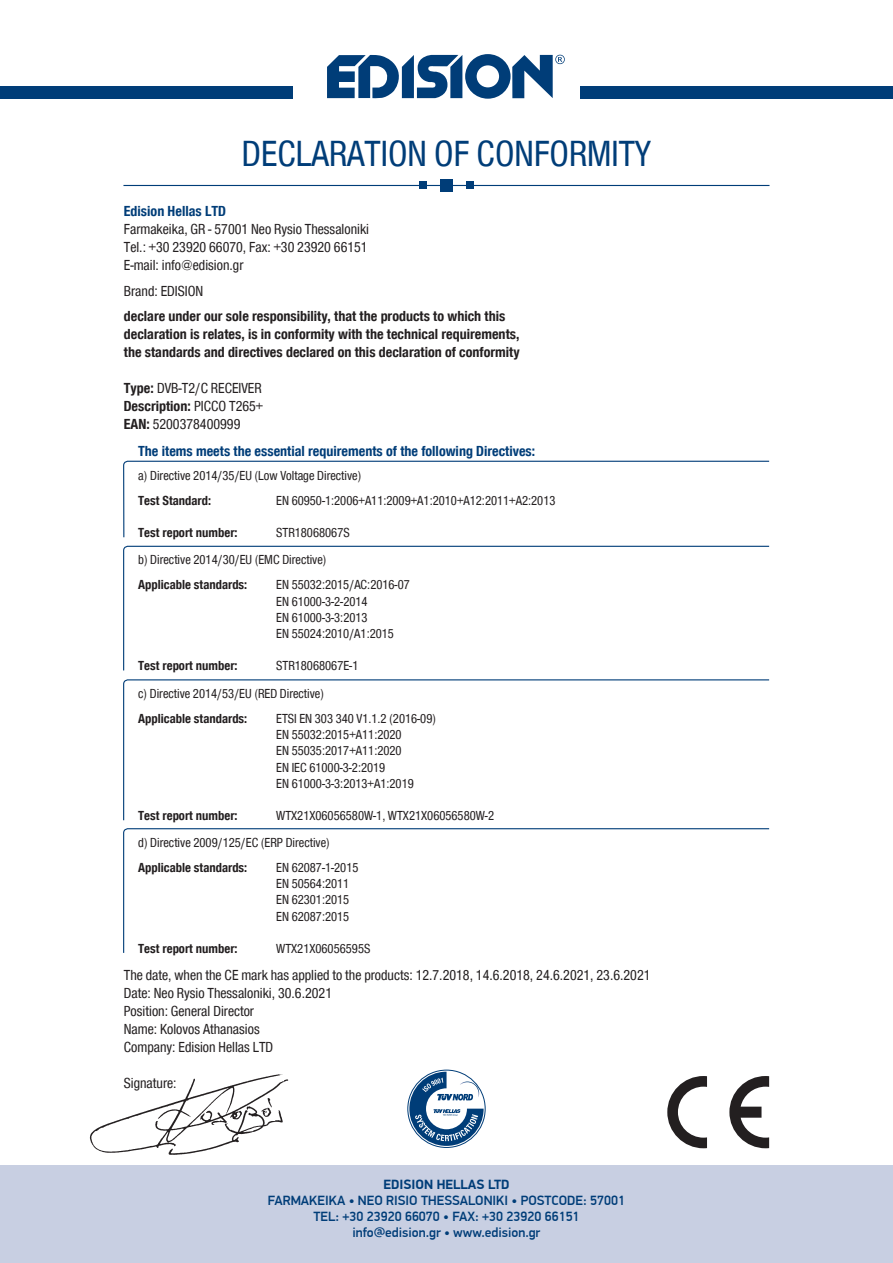
<style>
.page{position:relative;width:893px;height:1263px;background:#fff}
.page>*{position:absolute;margin:0;border:0;box-sizing:border-box;transform-origin:0 0}
.t1{font:37.5px "CF Helvetica Cond";color:#003d78}
.t2{font:15px "CF Helvetica Cond";color:#231f20}
.t3{font:700 15px "CF Helvetica Cond";color:#231f20}
.t4{font:700 15px "CF Helvetica Cond";color:#003d78}
.t5{font:13.5px "CF Helvetica Cond";color:#231f20}
.t6{font:700 13.5px "CF Helvetica Cond";color:#231f20}
.t7{font:500 13.5px "PF Din Display Pro";color:#003d78}
.t8{font:700 13.5px "PF Din Display Pro";color:#003d78}
.s1{font-weight:700}
.s2{font-weight:400}
</style>
<div class="page">
<svg style="left:327px;top:54px;width:238px;height:45px"></svg>
<div style="left:0;top:86px;width:292px;height:13px;background:#003d78"></div>
<div style="left:580px;top:86px;width:313px;height:13px;background:#003d78"></div>
<div style="left:0;top:1166px;width:893px;height:97px;background:#c8cfe2"></div>
<svg style="left:667px;top:1076px;width:40px;height:72px"></svg>
<svg style="left:729px;top:1076px;width:40px;height:72px"></svg>
<img style="left:85px;top:1074px;width:212px;height:92px">
<hr style="left:123px;top:185px;width:646px;height:1px;background:#003d78">
<div style="left:440px;top:179px;width:13px;height:13px;background:#003d78"></div>
<div style="left:419px;top:182px;width:8px;height:7px;background:#003d78"></div>
<div style="left:466px;top:182px;width:8px;height:7px;background:#003d78"></div>
<svg style="left:123px;top:460px;width:647px;height:78px"></svg>
<svg style="left:123px;top:545px;width:647px;height:126px"></svg>
<svg style="left:123px;top:679px;width:647px;height:142px"></svg>
<svg style="left:123px;top:828px;width:647px;height:125px"></svg>
<svg style="left:409px;top:1072px;width:75px;height:74px"></svg>
<p class="t1" style="left:242px;top:134px;width:411px">DECLARATION OF CONFORMITY</p>
<p class="t4" style="left:124px;top:203px;width:104px">Edision Hellas LTD</p>
<p class="t2" style="left:124px;top:221px;width:247px">Farmakeika, GR - 57001 Neo Rysio Thessaloniki</p>
<p class="t2" style="left:124px;top:239px;width:245px">Tel.: +30 23920 66070, Fax: +30 23920 66151</p>
<p class="t2" style="left:124px;top:257px;width:121px">E-mail: info@edision.gr</p>
<p class="t2" style="left:124px;top:283px;width:81px">Brand: EDISION</p>
<p class="t3" style="left:124px;top:308px;width:383px">declare under our sole responsibility, that the products to which this</p>
<p class="t3" style="left:124px;top:326px;width:397px">declaration is relates, is in conformity with the technical requirements,</p>
<p class="t3" style="left:124px;top:344px;width:397px">the standards and directives declared on this declaration of conformity</p>
<p class="t2" style="left:124px;top:380px;width:139px"><span class="s1">Type:</span> DVB-T2/C RECEIVER</p>
<p class="t3" style="left:124px;top:398px;width:141px">Description: <span class="s2">PICCO T265+</span></p>
<p class="t2" style="left:124px;top:416px;width:118px"><span class="s1">ΕΑΝ:</span> 5200378400999</p>
<p class="t4" style="left:138px;top:443px;width:399px">The items meets the essential requirements of the following Directives:</p>
<p class="t5" style="left:138px;top:468px;width:225px">a) Directive 2014/35/EU (Low Voltage Directive)</p>
<p class="t6" style="left:138px;top:493px;width:74px">Test Standard:</p>
<p class="t5" style="left:276px;top:493px;width:281px">EN 60950-1:2006+A11:2009+A1:2010+A12:2011+A2:2013</p>
<p class="t6" style="left:138px;top:526px;width:101px">Test report number:</p>
<p class="t5" style="left:276px;top:526px;width:75px">STR18068067S</p>
<p class="t5" style="left:138px;top:553px;width:190px">b) Directive 2014/30/EU (EMC Directive)</p>
<p class="t6" style="left:138px;top:578px;width:111px">Applicable standards:</p>
<p class="t5" style="left:276px;top:578px;width:135px">EN 55032:2015/AC:2016-07</p>
<p class="t5" style="left:276px;top:594px;width:93px">EN 61000-3-2-2014</p>
<p class="t5" style="left:276px;top:610px;width:93px">EN 61000-3-3:2013</p>
<p class="t5" style="left:276px;top:626px;width:119px">EN 55024:2010/A1:2015</p>
<p class="t6" style="left:138px;top:659px;width:101px">Test report number:</p>
<p class="t5" style="left:276px;top:659px;width:84px">STR18068067E-1</p>
<p class="t5" style="left:138px;top:686px;width:187px">c) Directive 2014/53/EU (RED Directive)</p>
<p class="t6" style="left:138px;top:711px;width:111px">Applicable standards:</p>
<p class="t5" style="left:276px;top:711px;width:161px">ETSI EN 303 340 V1.1.2 (2016-09)</p>
<p class="t5" style="left:276px;top:728px;width:127px">EN 55032:2015+A11:2020</p>
<p class="t5" style="left:276px;top:744px;width:127px">EN 55035:2017+A11:2020</p>
<p class="t5" style="left:276px;top:760px;width:111px">EN IEC 61000-3-2:2019</p>
<p class="t5" style="left:276px;top:776px;width:139px">EN 61000-3-3:2013+A1:2019</p>
<p class="t6" style="left:138px;top:808px;width:101px">Test report number:</p>
<p class="t5" style="left:276px;top:809px;width:219px">WTX21X06056580W-1, WTX21X06056580W-2</p>
<p class="t5" style="left:138px;top:835px;width:193px">d) Directive 2009/125/EC (ERP Directive)</p>
<p class="t6" style="left:138px;top:860px;width:111px">Applicable standards:</p>
<p class="t5" style="left:276px;top:860px;width:84px">EN 62087-1-2015</p>
<p class="t5" style="left:276px;top:876px;width:75px">EN 50564:2011</p>
<p class="t5" style="left:276px;top:893px;width:75px">EN 62301:2015</p>
<p class="t5" style="left:276px;top:909px;width:75px">EN 62087:2015</p>
<p class="t6" style="left:138px;top:941px;width:101px">Test report number:</p>
<p class="t5" style="left:276px;top:941px;width:96px">WTX21X06056595S</p>
<p class="t2" style="left:124px;top:967px;width:528px">The date, when the CE mark has applied to the products: 12.7.2018, 14.6.2018, 24.6.2021, 23.6.2021</p>
<p class="t2" style="left:124px;top:985px;width:210px">Date: Neo Rysio Thessaloniki, 30.6.2021</p>
<p class="t2" style="left:124px;top:1003px;width:132px">Position: General Director</p>
<p class="t2" style="left:124px;top:1021px;width:137px">Name: Kolovos Athanasios</p>
<p class="t2" style="left:124px;top:1039px;width:151px">Company: Edision Hellas LTD</p>
<p class="t2" style="left:124px;top:1075px;width:54px">Signature:</p>
<p class="t8" style="left:383px;top:1176px;width:128px">EDISION HELLAS LTD</p>
<p class="t7" style="left:268px;top:1192px;width:359px">FARMAKEIKA • NEO RISIO THESSALONIKI • POSTCODE: 57001</p>
<p class="t7" style="left:313px;top:1208px;width:268px">TEL: +30 23920 66070 • FAX: +30 23920 66151</p>
<p class="t7" style="left:352px;top:1224px;width:189px">info@edision.gr • www.edision.gr</p>
</div>
